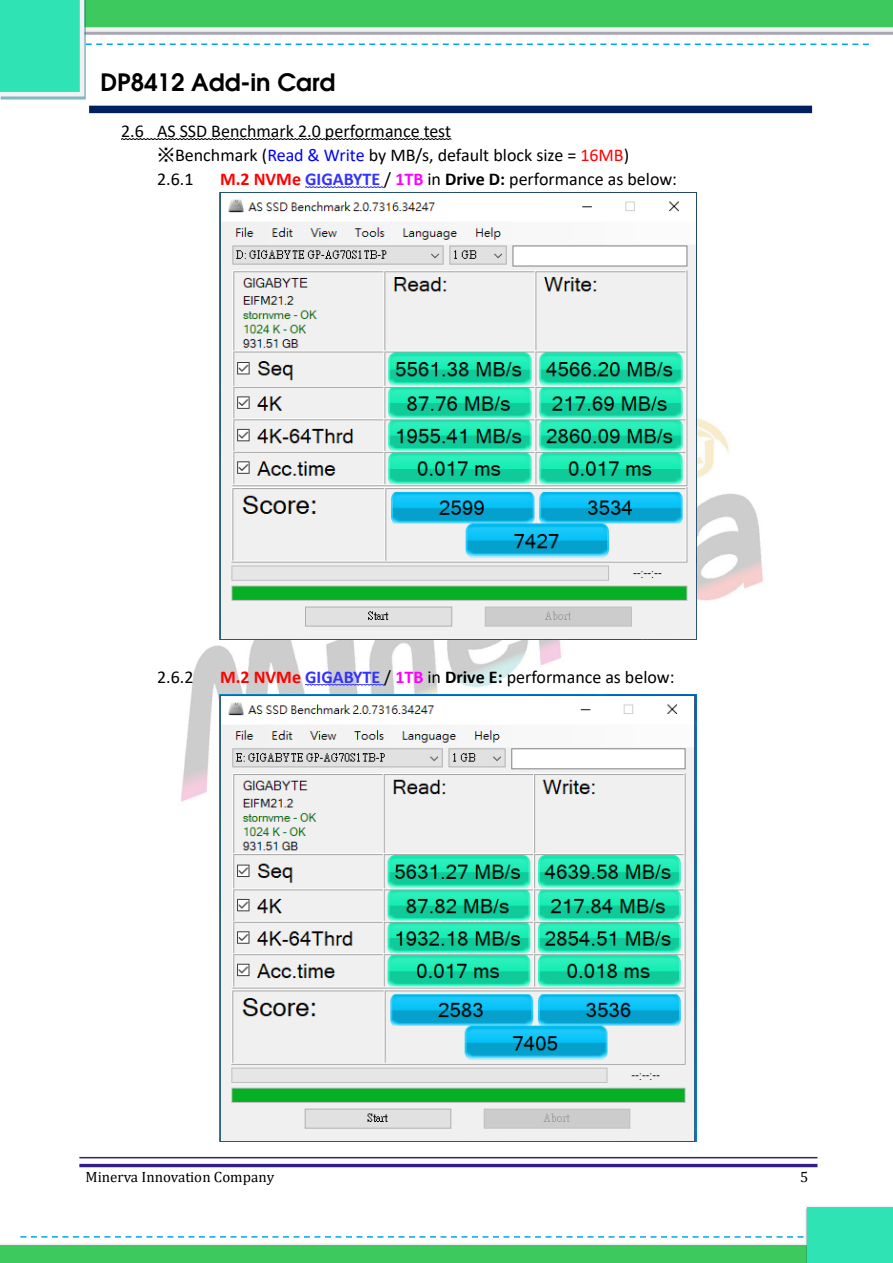
<style>
.page{position:relative;width:893px;height:1263px;background:#fff}
.page>*{position:absolute;margin:0;border:0;box-sizing:border-box;transform-origin:0 0}
.t1{font:600 24px "Avant Garde";color:#000}
.t2{font:18px/24px "Calibri";color:#000}
.t3{font:15px "Cambria";color:#000}
.s1{font-family:"MS Gothic"}
.s2{color:#00f}
.s3{color:#f00}
.s4{font-weight:700;color:#f00}
.s5{font-weight:700;color:#33f}
.s6{font-weight:700;color:#f0f}
.s7{font-weight:700}
</style>
<div class="page">
<svg style="left:1px;top:0;width:892px;height:100px"></svg>
<img style="left:181px;top:186px;width:582px;height:616px">
<svg style="left:1px;top:1206px;width:892px;height:57px"></svg>
<hr style="left:79px;top:1164px;width:738px;height:3px;background:#351c86">
<hr style="left:79px;top:1157px;width:738px;height:1px;background:#351c86">
<div style="left:89px;top:106px;width:723px;height:7px;background:#002060"></div>
<svg style="left:121px;top:139px;width:330px;height:1px"></svg>
<svg style="left:305px;top:187px;width:79px;height:1px"></svg>
<svg style="left:305px;top:684px;width:79px;height:1px"></svg>
<img style="left:219px;top:192px;width:478px;height:448px">
<img style="left:219px;top:695px;width:478px;height:446px">
<h1 class="t1" style="left:101px;top:67px;width:236px">DP8412 Add-in Card</h1>
<p class="t2" style="left:157px;top:119px;width:474px;text-indent:-36px">2.6 AS SSD Benchmark 2.0 performance test<br><span class="s1">※</span>Benchmark (<span class="s2">Read &amp; Write</span> by MB/s, default block size = <span class="s3">16MB</span>)<br>2.6.1</p>
<p class="t2" style="left:220px;top:167px;width:458px"><span class="s4">M.2 NVMe</span> <span class="s5">GIGABYTE</span> / <span class="s6">1TB</span> in <span class="s7">Drive D:</span> performance as below:</p>
<p class="t2" style="left:157px;top:664px;width:38px">2.6.2</p>
<p class="t2" style="left:220px;top:664px;width:456px"><span class="s4">M.2 NVMe</span> <span class="s5">GIGABYTE</span> / <span class="s6">1TB</span> in <span class="s7">Drive E:</span> performance as below:</p>
<p class="t3" style="left:86px;top:1168px;width:190px">Minerva Innovation Company</p>
<p class="t3" style="left:800px;top:1168px;width:10px">5</p>
</div>
